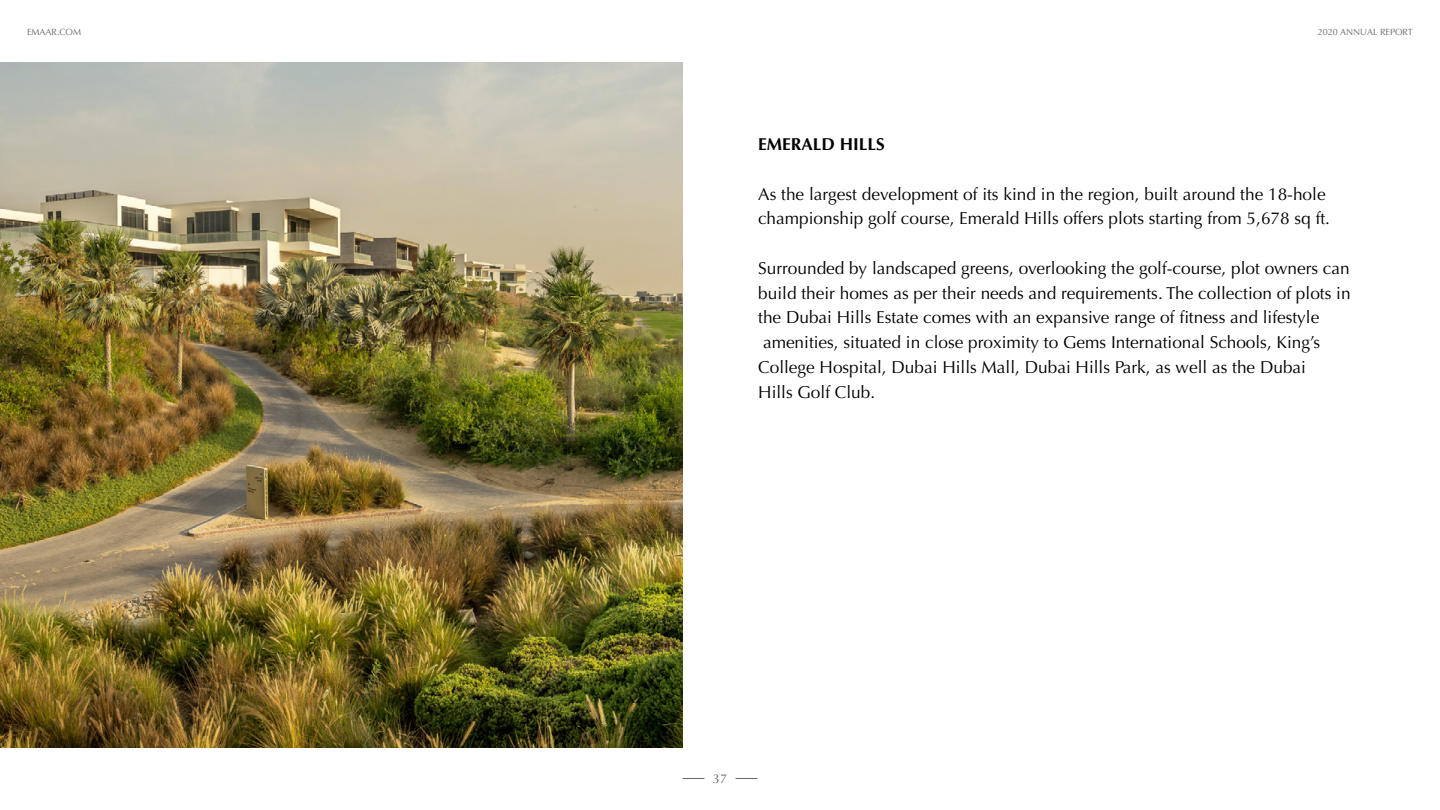
<style>
.page{position:relative;width:1440px;height:810px;background:#fff}
.page>*{position:absolute;margin:0;border:0;box-sizing:border-box;transform-origin:0 0}
.t1{font:17.25px/24.8px "Optima";color:#000}
.t2{font:700 17.25px "Optima";color:#000}
.t3{font:12.75px "Optima";color:#666}
.t4{font:9px "Optima";color:#666}
</style>
<div class="page">
<img style="left:0;top:63px;width:682px;height:685px">
<svg style="left:736px;top:778px;width:22px;height:1px"></svg>
<svg style="left:682px;top:778px;width:22px;height:1px"></svg>
<p class="t4" style="left:27px;top:27px;width:56px">EMAAR.COM</p>
<p class="t4" style="left:1318px;top:27px;width:97px">2020 ANNUAL REPORT</p>
<p class="t2" style="left:758px;top:134px;width:128px">EMERALD HILLS</p>
<p class="t1" style="left:758px;top:182px;width:573px">As the largest development of its kind in the region, built around the 18-hole championship golf course, Emerald Hills offers plots starting from 5,678 sq .f t</p>
<p class="t1" style="left:758px;top:256px;width:594px">Surrounded by landscaped greens, overlooking the golf-course, plot owners can build their homes as per their needs and requirements. The collection of plots in the Dubai Hills Estate comes with an expansive range of fitness and lifestyle amenities, situated in close proximity to Gems International Schools, King s’ College Hospital, Dubai Hills Mall, Dubai Hills Park, as well as the Dubai<br>Hills Golf Club.</p>
<p class="t3" style="left:713px;top:771px;width:16px">37</p>
</div>
